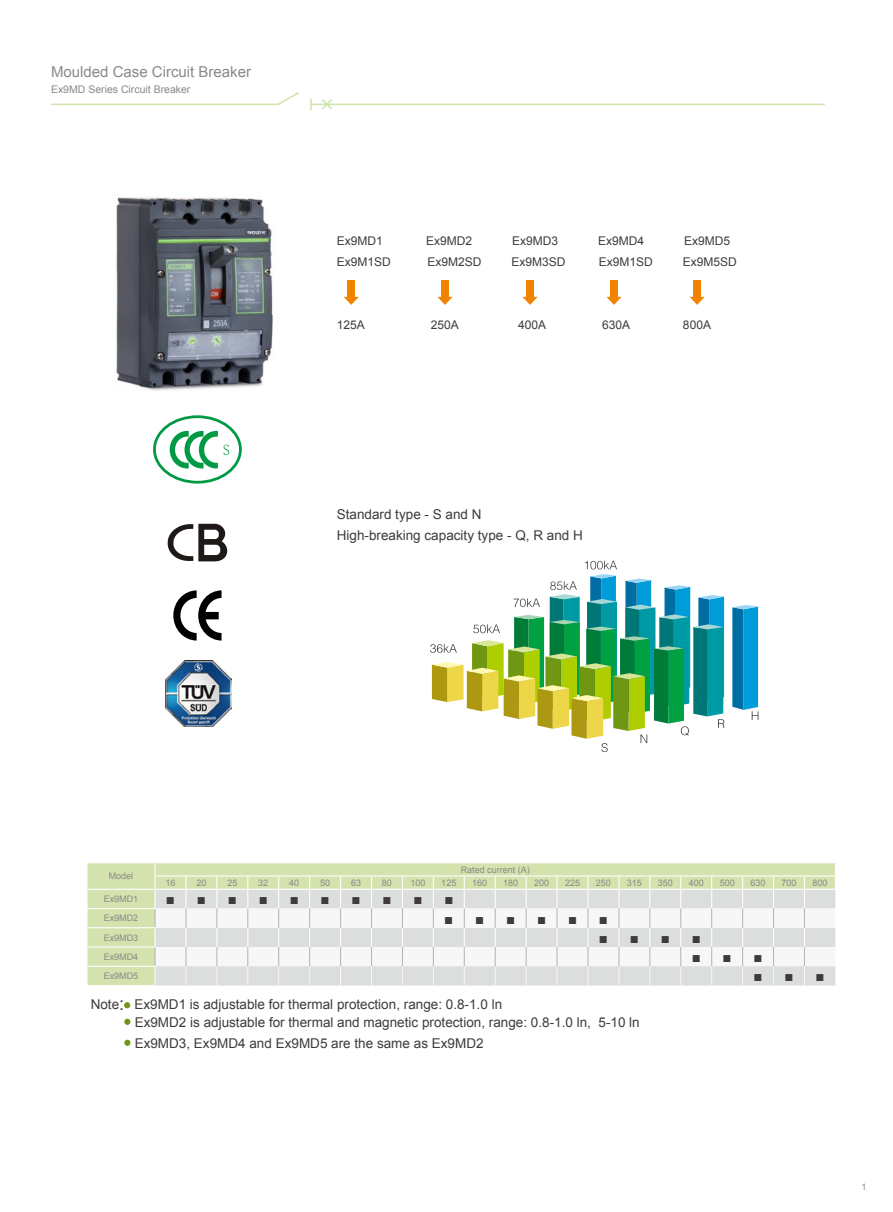
<style>
.page{position:relative;width:893px;height:1212px;background:#fff}
.page>*{position:absolute;margin:0;border:0;box-sizing:border-box;transform-origin:0 0}
.t1{font:15px "Arial";color:#3f3b3a}
.t2{font:15px "Arial";color:#898989}
.t3{font:14.7px "Sim Sun";color:#094;scale:.93 1}
.t4{font:13.5px/21px "Arial";color:#3f3b3a}
.t5{font:12px "Arial";color:#3f3b3a}
.t6{font:10.5px "Arial";color:#898989}
.t7{font:9px "Arial";color:#898989}
.s1{font-size:18px}
</style>
<div class="page">
<hr style="left:51px;top:104px;width:228px;height:1px;background:#cee4aa">
<hr style="left:311px;top:104px;width:514px;height:1px;background:#cee4aa">
<svg style="left:276px;top:92px;width:23px;height:13px"></svg>
<svg style="left:310px;top:98px;width:2px;height:12px"></svg>
<svg style="left:320px;top:99px;width:14px;height:11px"></svg>
<div style="left:348px;top:281px;width:7px;height:17px;background:#f08300"></div>
<svg style="left:344px;top:297px;width:15px;height:8px"></svg>
<div style="left:441px;top:281px;width:8px;height:17px;background:#f08300"></div>
<svg style="left:437px;top:297px;width:16px;height:8px"></svg>
<div style="left:526px;top:281px;width:8px;height:17px;background:#f08300"></div>
<svg style="left:522px;top:297px;width:16px;height:8px"></svg>
<div style="left:610px;top:281px;width:8px;height:17px;background:#f08300"></div>
<svg style="left:606px;top:297px;width:15px;height:8px"></svg>
<div style="left:693px;top:281px;width:8px;height:17px;background:#f08300"></div>
<svg style="left:690px;top:297px;width:15px;height:8px"></svg>
<svg style="left:430px;top:561px;width:294px;height:191px"></svg>
<svg style="left:732px;top:605px;width:26px;height:115px;background:#2397c9"></svg>
<svg style="left:124px;top:1002px;width:6px;height:6px"></svg>
<svg style="left:124px;top:1019px;width:6px;height:6px"></svg>
<svg style="left:124px;top:1040px;width:6px;height:6px"></svg>
<div style="left:88px;top:863px;width:66px;height:122px;background:#d4e3ad"></div>
<hr style="left:86px;top:889px;width:69px;height:1px;background:#fff">
<hr style="left:86px;top:908px;width:70px;height:1px;background:#fff">
<hr style="left:86px;top:927px;width:70px;height:1px;background:#fff">
<hr style="left:86px;top:946px;width:70px;height:1px;background:#fff">
<hr style="left:86px;top:966px;width:70px;height:1px;background:#fff">
<svg style="left:87px;top:863px;width:1px;height:122px"></svg>
<svg style="left:154px;top:863px;width:682px;height:122px"></svg>
<hr style="left:155px;top:889px;width:31px;height:1px;background:#fff">
<hr style="left:186px;top:889px;width:31px;height:1px;background:#fff">
<hr style="left:217px;top:889px;width:31px;height:1px;background:#fff">
<hr style="left:248px;top:889px;width:31px;height:1px;background:#fff">
<hr style="left:279px;top:889px;width:31px;height:1px;background:#fff">
<hr style="left:310px;top:889px;width:31px;height:1px;background:#fff">
<hr style="left:341px;top:889px;width:30px;height:1px;background:#fff">
<hr style="left:371px;top:889px;width:31px;height:1px;background:#fff">
<hr style="left:402px;top:889px;width:31px;height:1px;background:#fff">
<hr style="left:433px;top:889px;width:31px;height:1px;background:#fff">
<hr style="left:464px;top:889px;width:31px;height:1px;background:#fff">
<hr style="left:495px;top:889px;width:31px;height:1px;background:#fff">
<hr style="left:526px;top:889px;width:31px;height:1px;background:#fff">
<hr style="left:557px;top:889px;width:31px;height:1px;background:#fff">
<hr style="left:588px;top:889px;width:31px;height:1px;background:#fff">
<hr style="left:619px;top:889px;width:31px;height:1px;background:#fff">
<hr style="left:650px;top:889px;width:31px;height:1px;background:#fff">
<hr style="left:681px;top:889px;width:31px;height:1px;background:#fff">
<hr style="left:712px;top:889px;width:31px;height:1px;background:#fff">
<hr style="left:743px;top:889px;width:30px;height:1px;background:#fff">
<hr style="left:773px;top:889px;width:31px;height:1px;background:#fff">
<hr style="left:804px;top:889px;width:32px;height:1px;background:#fff">
<img style="left:116px;top:197px;width:157px;height:194px">
<div style="left:153px;top:415px;width:89px;height:69px;border:3px solid #094;border-radius:50%"></div>
<svg style="left:170px;top:431px;width:48px;height:37px"></svg>
<svg style="left:173px;top:590px;width:49px;height:50px"></svg>
<svg style="left:168px;top:524px;width:59px;height:37px"></svg>
<img style="left:166px;top:661px;width:65px;height:65px">
<p class="t2" style="left:51px;top:62px;width:202px">Moulded Case Circuit Breaker</p>
<p class="t6" style="left:51px;top:82px;width:141px">Ex9MD Series Circuit Breaker</p>
<p class="t3" style="left:223px;top:443px;width:9px">S</p>
<p class="t5" style="left:337px;top:232px;width:48px">Ex9MD1</p>
<p class="t5" style="left:426px;top:232px;width:48px">Ex9MD2</p>
<p class="t5" style="left:512px;top:232px;width:48px">Ex9MD3</p>
<p class="t5" style="left:598px;top:232px;width:48px">Ex9MD4</p>
<p class="t5" style="left:684px;top:232px;width:48px">Ex9MD5</p>
<p class="t5" style="left:337px;top:253px;width:56px">Ex9M1SD</p>
<p class="t5" style="left:427px;top:253px;width:56px">Ex9M2SD</p>
<p class="t5" style="left:511px;top:253px;width:56px">Ex9M3SD</p>
<p class="t5" style="left:599px;top:253px;width:56px">Ex9M1SD</p>
<p class="t5" style="left:683px;top:253px;width:56px">Ex9M5SD</p>
<p class="t5" style="left:337px;top:316px;width:30px">125A</p>
<p class="t5" style="left:431px;top:316px;width:30px">250A</p>
<p class="t5" style="left:518px;top:316px;width:30px">400A</p>
<p class="t5" style="left:602px;top:316px;width:30px">630A</p>
<p class="t5" style="left:683px;top:316px;width:30px">800A</p>
<p class="t4" style="left:337px;top:504px;width:248px">Standard type - S and N<br>High-breaking capacity type - Q, R and H</p>
<p class="t7" style="left:109px;top:870px;width:26px">Model</p>
<p class="t7" style="left:461px;top:863px;width:71px">Rated current (A)</p>
<p class="t7" style="left:165px;top:877px;width:12px">16</p>
<p class="t7" style="left:196px;top:877px;width:12px">20</p>
<p class="t7" style="left:227px;top:877px;width:12px">25</p>
<p class="t7" style="left:258px;top:877px;width:12px">32</p>
<p class="t7" style="left:289px;top:877px;width:12px">40</p>
<p class="t7" style="left:320px;top:877px;width:12px">50</p>
<p class="t7" style="left:351px;top:877px;width:12px">63</p>
<p class="t7" style="left:382px;top:877px;width:12px">80</p>
<p class="t7" style="left:410px;top:877px;width:17px">100</p>
<p class="t7" style="left:441px;top:877px;width:17px">125</p>
<p class="t7" style="left:472px;top:877px;width:17px">160</p>
<p class="t7" style="left:503px;top:877px;width:17px">180</p>
<p class="t7" style="left:534px;top:877px;width:17px">200</p>
<p class="t7" style="left:565px;top:877px;width:17px">225</p>
<p class="t7" style="left:596px;top:877px;width:17px">250</p>
<p class="t7" style="left:627px;top:877px;width:17px">315</p>
<p class="t7" style="left:658px;top:877px;width:17px">350</p>
<p class="t7" style="left:689px;top:877px;width:17px">400</p>
<p class="t7" style="left:720px;top:877px;width:17px">500</p>
<p class="t7" style="left:751px;top:877px;width:17px">630</p>
<p class="t7" style="left:781px;top:877px;width:17px">700</p>
<p class="t7" style="left:812px;top:877px;width:17px">800</p>
<p class="t7" style="left:104px;top:893px;width:36px">Ex9MD1</p>
<p class="t1" style="left:166px;top:889px;width:41px">■ ■</p>
<p class="t1" style="left:228px;top:889px;width:41px">■ ■</p>
<p class="t1" style="left:290px;top:889px;width:41px">■ ■</p>
<p class="t1" style="left:352px;top:889px;width:41px">■ ■</p>
<p class="t1" style="left:413px;top:889px;width:41px">■ ■</p>
<p class="t7" style="left:104px;top:912px;width:36px">Ex9MD2</p>
<p class="t1" style="left:444px;top:908px;width:41px">■ ■</p>
<p class="t1" style="left:506px;top:908px;width:41px">■ ■</p>
<p class="t1" style="left:568px;top:908px;width:41px">■ ■</p>
<p class="t7" style="left:104px;top:931px;width:36px">Ex9MD3</p>
<p class="t1" style="left:599px;top:928px;width:41px">■ ■</p>
<p class="t1" style="left:661px;top:928px;width:41px">■ ■</p>
<p class="t7" style="left:104px;top:951px;width:36px">Ex9MD4</p>
<p class="t1" style="left:692px;top:947px;width:41px">■ ■</p>
<p class="t1" style="left:754px;top:947px;width:11px">■</p>
<p class="t7" style="left:104px;top:970px;width:36px">Ex9MD5</p>
<p class="t1" style="left:753px;top:966px;width:41px">■ ■</p>
<p class="t1" style="left:815px;top:966px;width:11px">■</p>
<p class="t4" style="left:91px;top:993px;width:35px">Note<span class="s1">:</span></p>
<p class="t4" style="left:134px;top:994px;width:507px;line-height:18.8px">Ex9MD1 is adjustable for thermal protection, range: 0.8-1.0 ln<br>Ex9MD2 is adjustable for thermal and magnetic protection, range: 0.8-1.0 ln, 5-10 ln</p>
<p class="t4" style="left:135px;top:1033px;width:350px">Ex9MD3, Ex9MD4 and Ex9MD5 are the same as Ex9MD2</p>
<p class="t7" style="left:861px;top:1181px;width:7px">1</p>
</div>
